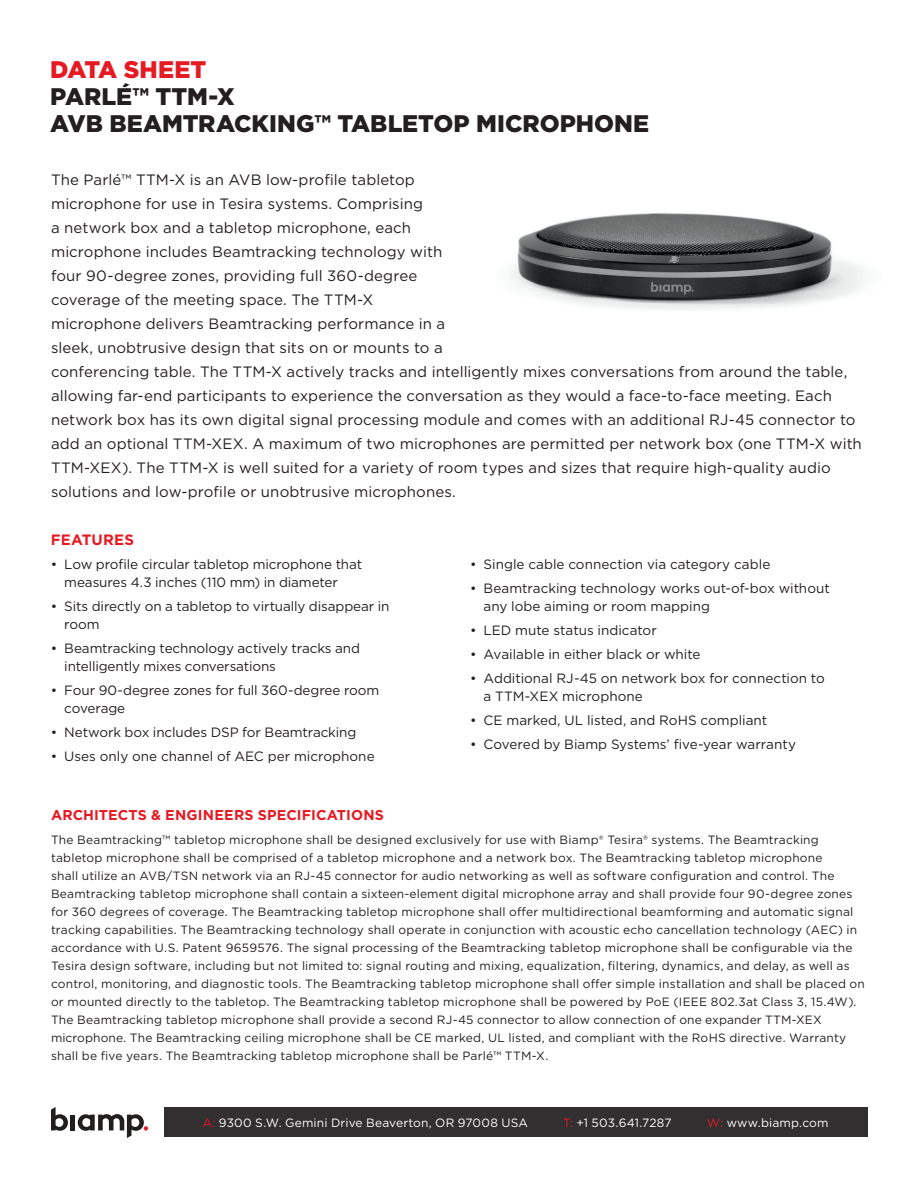
<style>
.page{position:relative;width:918px;height:1188px;background:#fff}
.page>*{position:absolute;margin:0;border:0;box-sizing:border-box;transform-origin:0 0}
.Head{font:900 24px "Gotham";color:#231f20}
.Head-2{font:900 24px "Gotham";color:#e51a23}
.Intro_Body{font:15px/24px "Gotham";letter-spacing:.005em;color:#231f20}
.subhead{font:700 15px "Gotham";letter-spacing:.01em;color:#e51a23}
.subhead-2{font:700 14.25px "Gotham";letter-spacing:.01em;color:#e51a23}
.t1{font:13.5px/18px "Gotham";letter-spacing:-.005em;color:#231f20}
.A_E_body{font:12px/18px "Gotham";letter-spacing:.015em;color:#231f20}
.t2{font:12px "Gotham";letter-spacing:.015em;color:#fff}
.s1{color:#e51a23}
</style>
<div class="page">
<svg style="left:51px;top:1107px;width:17px;height:24px"></svg>
<hr style="left:71px;top:1115px;width:4px;height:15px;background:#211e1e">
<svg style="left:78px;top:1114px;width:70px;height:24px"></svg>
<div style="left:164px;top:1107px;width:704px;height:30px;background:#312f30"></div>
<img style="left:510px;top:213px;width:356px;height:97px">
<p class="Head-2" style="left:50px;top:53px;width:158px">DATA SHEET</p>
<p class="Head" style="left:50px;top:80px;width:186px">PARLÉ™ TTM-X</p>
<p class="Head" style="left:50px;top:107px;width:601px">AVB BEAMTRACKING™ TABLETOP MICROPHONE</p>
<p class="Intro_Body" style="left:51px;top:167px;width:812px">The Parlé™ TTM-X is an AVB low-profile tabletop<br>microphone for use in Tesira systems. Comprising<br>a network box and a tabletop microphone, each<br>microphone includes Beamtracking technology with<br>four 90-degree zones, providing full 360-degree<br>coverage of the meeting space. The TTM-X<br>microphone delivers Beamtracking performance in a<br>sleek, unobtrusive design that sits on or mounts to a<br>conferencing table. The TTM-X actively tracks and intelligently mixes conversations from around the table, allowing far-end participants to experience the conversation as they would a face-to-face meeting. Each network box has its own digital signal processing module and comes with an additional RJ-45 connector to add an optional TTM-XEX. A maximum of two microphones are permitted per network box (one TTM-X with TTM-XEX). The TTM-X is well suited for a variety of room types and sizes that require high-quality audio solutions and low-profile or unobtrusive microphones.</p>
<p class="subhead" style="left:51px;top:529px;width:85px">FEATURES</p>
<p class="t1" style="left:64px;top:554px;width:299px;text-indent:-14px">• Low profile circular tabletop microphone that measures 4.3 inches (110 mm) in diameter</p>
<p class="t1" style="left:64px;top:596px;width:327px;text-indent:-14px">• Sits directly on a tabletop to virtually disappear in room</p>
<p class="t1" style="left:64px;top:638px;width:297px;text-indent:-14px">• Beamtracking technology actively tracks and intelligently mixes conversations</p>
<p class="t1" style="left:64px;top:680px;width:316px;text-indent:-14px">• Four 90-degree zones for full 360-degree room coverage</p>
<p class="t1" style="left:51px;top:722px;width:307px">• Network box includes DSP for Beamtracking</p>
<p class="t1" style="left:51px;top:746px;width:325px">• Uses only one channel of AEC per microphone</p>
<p class="t1" style="left:470px;top:554px;width:302px">• Single cable connection via category cable</p>
<p class="t1" style="left:484px;top:578px;width:348px;text-indent:-14px">• Beamtracking technology works out-of-box without any lobe aiming or room mapping</p>
<p class="t1" style="left:470px;top:620px;width:188px">• LED mute status indicator</p>
<p class="t1" style="left:470px;top:644px;width:232px">• Available in either black or white</p>
<p class="t1" style="left:484px;top:668px;width:343px;text-indent:-14px">• Additional RJ-45 on network box for connection to a TTM-XEX microphone</p>
<p class="t1" style="left:470px;top:710px;width:299px">• CE marked, UL listed, and RoHS compliant</p>
<p class="t1" style="left:470px;top:734px;width:327px">• Covered by Biamp Systems’ five-year warranty</p>
<p class="subhead-2" style="left:51px;top:805px;width:334px">ARCHITECTS &amp; ENGINEERS SPECIFICATIONS</p>
<p class="A_E_body" style="left:51px;top:830px;width:815px">The Beamtracking™ tabletop microphone shall be designed exclusively for use with Biamp® Tesira® systems. The Beamtracking tabletop microphone shall be comprised of a tabletop microphone and a network box. The Beamtracking tabletop microphone<br>shall utilize an AVB/TSN network via an RJ-45 connector for audio networking as well as software configuration and control. The Beamtracking tabletop microphone shall contain a sixteen-element digital microphone array and shall provide four 90-degree zones for 360 degrees of coverage. The Beamtracking tabletop microphone shall offer multidirectional beamforming and automatic signal tracking capabilities. The Beamtracking technology shall operate in conjunction with acoustic echo cancellation technology (AEC) in accordance with U.S. Patent 9659576. The signal processing of the Beamtracking tabletop microphone shall be configurable via the Tesira design software, including but not limited to: signal routing and mixing, equalization, filtering, dynamics, and delay, as well as control, monitoring, and diagnostic tools. The Beamtracking tabletop microphone shall offer simple installation and shall be placed on or mounted directly to the tabletop. The Beamtracking tabletop microphone shall be powered by PoE (IEEE 802.3at Class 3, 15.4W).<br>The Beamtracking tabletop microphone shall provide a second RJ-45 connector to allow connection of one expander TTM-XEX microphone. The Beamtracking ceiling microphone shall be CE marked, UL listed, and compliant with the RoHS directive. Warranty shall be five years. The Beamtracking tabletop microphone shall be Parlé™ TTM-X.</p>
<p class="t2" style="left:203px;top:1115px;width:327px"><span class="s1">A:</span> 9300 S.W. Gemini Drive Beaverton, OR 97008 USA</p>
<p class="t2" style="left:563px;top:1115px;width:110px"><span class="s1">T:</span> +1 503.641.7287</p>
<p class="t2" style="left:707px;top:1115px;width:123px"><span class="s1">W:</span> www.biamp.com</p>
</div>
